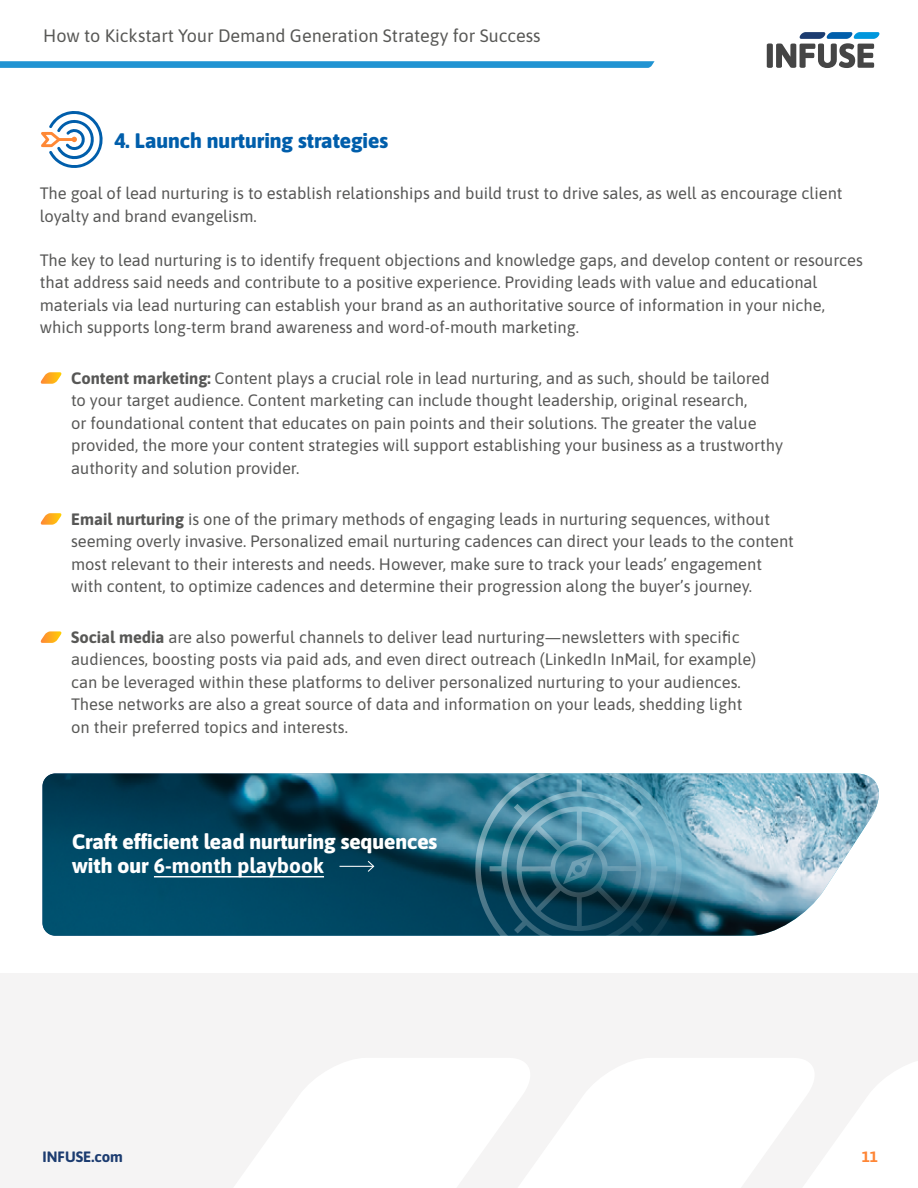
<style>
.page{position:relative;width:918px;height:1188px;background:#fff}
.page>*{position:absolute;margin:0;border:0;box-sizing:border-box;transform-origin:0 0}
.t1{font:800 21px/24px "Asap";color:#fff}
.t2{font:800 21px "Asap";color:#005eab}
.t3{font:18px "Asap";color:#585856}
.t4{font:16.5px/22.5px "Asap";color:#575756}
.t5{font:16.5px/22.5px "Asap";color:#585856}
.t6{font:700 15px "Asap";color:#1c3d70}
.t7{font:700 15px "Asap";color:#1c3c70}
.t8{font:700 15px "Asap";color:#fe8636}
.s1{font-weight:700}
</style>
<div class="page">
<svg style="left:0;top:61px;width:655px;height:7px"></svg>
<img style="left:43px;top:774px;width:836px;height:162px">
<svg style="left:40px;top:372px;width:22px;height:12px"></svg>
<svg style="left:40px;top:513px;width:22px;height:12px"></svg>
<svg style="left:40px;top:631px;width:22px;height:12px"></svg>
<hr style="left:154px;top:876px;width:170px;height:1px;background:#fff">
<hr style="left:340px;top:866px;width:34px;height:1px;background:#fff">
<svg style="left:367px;top:860px;width:8px;height:13px"></svg>
<svg style="left:473px;top:774px;width:209px;height:162px"></svg>
<svg style="left:41px;top:111px;width:62px;height:57px"></svg>
<div style="left:0;top:973px;width:918px;height:215px;background:#f5f4f4"></div>
<svg style="left:234px;top:1058px;width:684px;height:130px;fill:#fff"></svg>
<svg style="left:767px;top:32px;width:113px;height:36px"></svg>
<p class="t3" style="left:43px;top:23px;width:499px">How to Kickstart Your Demand Generation Strategy for Success</p>
<p class="t2" style="left:114px;top:126px;width:275px">4. Launch nurturing strategies</p>
<p class="t4" style="left:40px;top:181px;width:804px">The goal of lead nurturing is to establish relationships and build trust to drive sales, as well as encourage client loyalty and brand evangelism.</p>
<p class="t4" style="left:40px;top:248px;width:825px">The key to lead nurturing is to identify frequent objections and knowledge gaps, and develop content or resources that address said needs and contribute to a positive experience. Providing leads with value and educational materials via lead nurturing can establish your brand as an authoritative source of information in your niche, which supports long-term brand awareness and word-of-mouth marketing.</p>
<p class="t4" style="left:71px;top:366px;width:713px"><span class="s1">Content marketing:</span> Content plays a crucial role in lead nurturing, and as such, should be tailored to your target audience. Content marketing can include thought leadership, original research,<br>or foundational content that educates on pain points and their solutions. The greater the value provided, the more your content strategies will support establishing your business as a trustworthy authority and solution provider.</p>
<p class="t4" style="left:71px;top:507px;width:724px"><span class="s1">Email nurturing</span> is one of the primary methods of engaging leads in nurturing sequences, without seeming overly invasive. Personalized email nurturing cadences can direct your leads to the content most relevant to their interests and needs. However, make sure to track your leads’ engagement with content, to optimize cadences and determine their progression along the buyer’s journey.</p>
<p class="t5" style="left:71px;top:625px;width:687px"><span class="s1">Social media</span> are also powerful channels to deliver lead nurturing—newsletters with specific audiences, boosting posts via paid ads, and even direct outreach (LinkedIn InMail, for example) can be leveraged within these platforms to deliver personalized nurturing to your audiences.<br>These networks are also a great source of data and information on your leads, shedding light on their preferred topics and interests.</p>
<p class="t1" style="left:72px;top:828px;width:367px">Craft efficient lead nurturing sequences with our <span class="s1">6-month playbook</span></p>
<p class="t6" style="left:39px;top:1146px;width:82px">INFUSE.com</p>
<p class="t8" style="left:862px;top:1146px;width:18px">11</p>
<p class="t6" style="left:82px;top:1146px;width:41px">E om</p>
<p class="t7" style="left:43px;top:1146px;width:82px">INFUSE.com</p>
</div>
